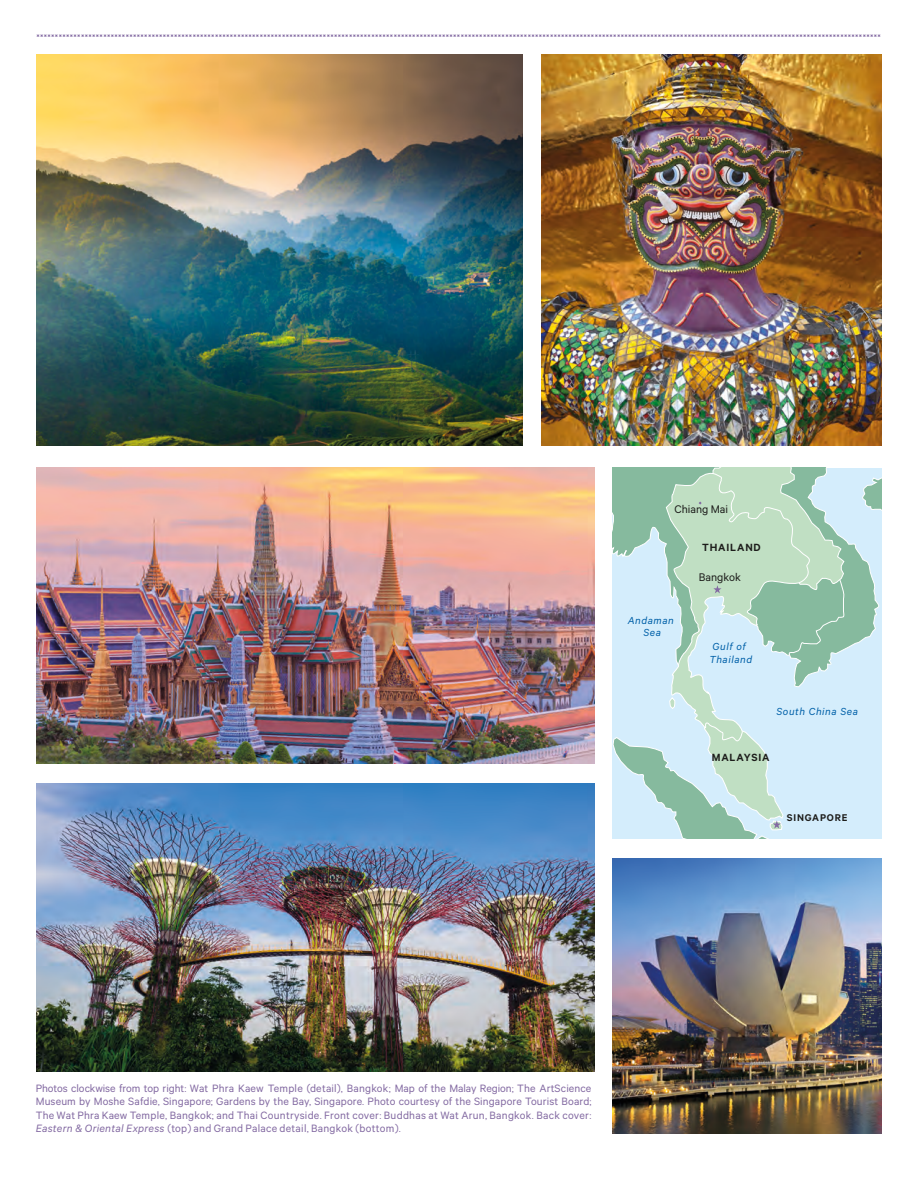
<style>
.page{position:relative;width:918px;height:1188px;background:#fff}
.page>*{position:absolute;margin:0;border:0;box-sizing:border-box;transform-origin:0 0}
.t1{font:12.45px "The Met Sans";color:#1d1d1b}
.Captions{font:12px/13.5px "The Met Sans";letter-spacing:.02em;color:#836aa2;text-align:justify}
.t2{font:600 11.7px "The Met Sans";letter-spacing:.075em;color:#1d1d1b}
.t3{font:italic 11.55px/12.5px "The Met Sans";letter-spacing:.05em;color:#0060a8}
.t4{font:600 10.95px "The Met Sans";letter-spacing:.075em;color:#1d1d1b}
.s1{font-style:italic}
</style>
<div class="page">
<img style="left:36px;top:54px;width:487px;height:392px">
<img style="left:542px;top:54px;width:340px;height:392px">
<img style="left:36px;top:468px;width:559px;height:296px">
<img style="left:36px;top:783px;width:559px;height:288px">
<img style="left:612px;top:858px;width:270px;height:276px">
<svg style="left:612px;top:468px;width:270px;height:370px"></svg>
<p class="t1" style="left:674px;top:502px;width:55px">Chiang Mai</p>
<p class="t2" style="left:702px;top:541px;width:60px">THAILAND</p>
<p class="t3" style="left:628px;top:614px;width:48px;text-align:center">Andaman<br>Sea</p>
<p class="t1" style="left:699px;top:570px;width:44px">Bangkok</p>
<p class="t3" style="left:709px;top:640px;width:44px">Gulf of<br>Thailand</p>
<p class="t3" style="left:777px;top:705px;width:83px">South China Sea</p>
<p class="t2" style="left:712px;top:751px;width:59px">MALAYSIA</p>
<p class="t4" style="left:787px;top:811px;width:62px">SINGAPORE</p>
<p class="Captions" style="left:36px;top:1081px;width:557px">Photos clockwise from top right: Wat Phra Kaew Temple (detail), Bangkok; Map of the Malay Region; The ArtScience Museum by Moshe Safdie, Singapore; Gardens by the Bay, Singapore. Photo courtesy of the Singapore Tourist Board; The Wat Phra Kaew Temple, Bangkok; and Thai Countryside. Front cover: Buddhas at Wat Arun, Bangkok. Back cover:<br><span class="s1">Eastern &amp; Oriental Express</span> (top) and Grand Palace detail, Bangkok (bottom).</p>
</div>
